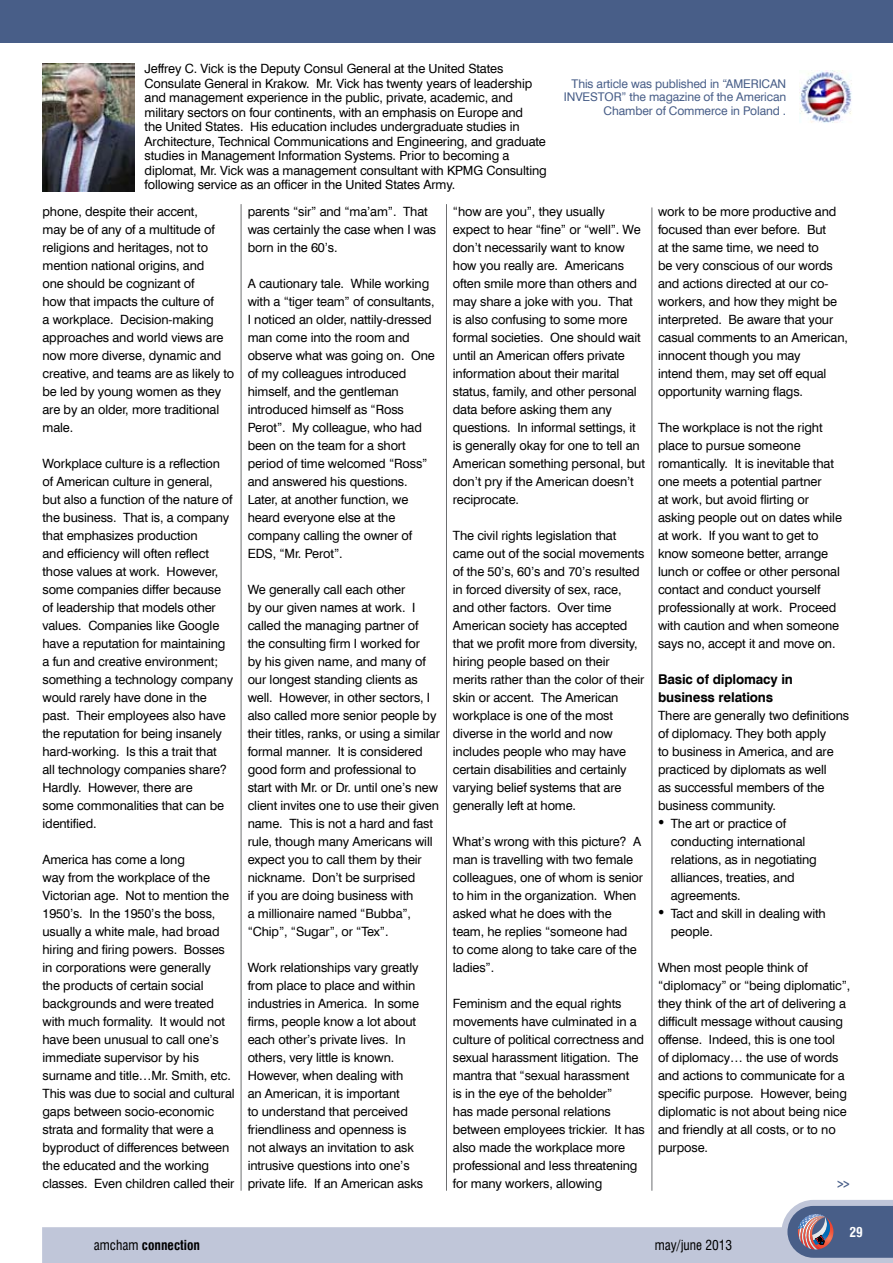
<style>
.page{position:relative;width:893px;height:1263px;background:#fff}
.page>*{position:absolute;margin:0;border:0;box-sizing:border-box;transform-origin:0 0}
.t1{font:700 13.5px/18px "Swiss 721 AT";letter-spacing:-.01em;color:#000}
.t2{font:700 condensed 13.5px "Swiss 721 AT";color:#000}
.t3{font:condensed 13.5px "Swiss 721 AT";color:#000}
.t4{font:700 condensed 13.5px "Swiss 721 AT";color:#fff}
.t5{font:12.75px/18px "Swiss 721 AT";letter-spacing:-.01em;color:#000}
.t6{font:700 12.75px "Swiss 721 AT";color:#485e88;scale:.75 1}
.t7{font:12px/13.5px "Swiss 721 AT";letter-spacing:-.01em;color:#485e88}
.s1{font-family:"Times New Roman";font-size:18px}
.s2{font-weight:400}
</style>
<div class="page">
<svg style="left:42px;top:1200px;width:851px;height:63px;fill:#c0c6d9"></svg>
<svg style="left:787px;top:1206px;width:106px;height:52px;background:#606a8d"></svg>
<hr style="left:241px;top:204px;width:1px;height:987px;background:#6d6f71">
<hr style="left:446px;top:204px;width:1px;height:987px;background:#6d6f71">
<hr style="left:652px;top:207px;width:1px;height:984px;background:#6d6f71">
<div style="left:0;top:0;width:893px;height:43px;background:#485e88"></div>
<img style="left:799px;top:70px;width:53px;height:53px">
<img style="left:43px;top:64px;width:91px;height:127px">
<p class="t5" style="left:145px;top:61px;width:404px;line-height:14.5px">Jeffrey C. Vick is the Deputy Consul General at the United States Consulate General in Krakow. Mr. Vick has twenty years of leadership and management experience in the public, private, academic, and military sectors on four continents, with an emphasis on Europe and<br>the United States. His education includes undergraduate studies in Architecture, Technical Communications and Engineering, and graduate studies in Management Information Systems. Prior to becoming a diplomat, Mr. Vick was a management consultant with KPMG Consulting following service as an officer in the United States Army.</p>
<p class="t7" style="left:564px;top:76px;width:178px;text-indent:8px">This article was published in “American<br>Investor</p>
<p class="t7" style="left:604px;top:90px;width:184px;text-align:right">” the magazine of the American<br>Chamber of Commerce in Poland .</p>
<p class="t5" style="left:43px;top:203px;width:193px">phone, despite their accent,<br>may be of any of a multitude of religions and heritages, not to mention national origins, and<br>one should be cognizant of<br>how that impacts the culture of<br>a workplace. Decision-making approaches and world views are now more diverse, dynamic and creative, and teams are as likely to be led by young women as they are by an older, more traditional male.</p>
<p class="t5" style="left:43px;top:455px;width:192px">Workplace culture is a reflection of American culture in general, but also a function of the nature of the business. That is, a company that emphasizes production<br>and efficiency will often reflect those values at work. However, some companies differ because of leadership that models other values. Companies like Google have a reputation for maintaining a fun and creative environment; something a technology company would rarely have done in the past. Their employees also have the reputation for being insanely hard-working. Is this a trait that<br>all technology companies share?<br>Hardly. However, there are<br>some commonalities that can be identified.</p>
<p class="t5" style="left:43px;top:851px;width:194px">America has come a long<br>way from the workplace of the<br>Victorian age. Not to mention the<br>1950’s. In the 1950’s the boss, usually a white male, had broad hiring and firing powers. Bosses in corporations were generally<br>the products of certain social backgrounds and were treated with much formality. It would not have been unusual to call one’s immediate supervisor by his surname and title…Mr. Smith, etc.<br>This was due to social and cultural gaps between socio-economic strata and formality that were a byproduct of differences between the educated and the working classes. Even children called their</p>
<p class="t5" style="left:248px;top:202px;width:190px">parents “sir” and “ma’am”. That was certainly the case when I was born in the 60’s.</p>
<p class="t5" style="left:248px;top:274px;width:189px">A cautionary tale. While working with a “tiger team” of consultants,<br>I noticed an older, nattily-dressed man come into the room and observe what was going on. One of my colleagues introduced himself, and the gentleman introduced himself as “Ross<br>Perot”. My colleague, who had been on the team for a short period of time welcomed “Ross” and answered his questions.<br>Later, at another function, we heard everyone else at the company calling the owner of<br>EDS, “Mr. Perot”.</p>
<p class="t5" style="left:248px;top:580px;width:194px">We generally call each other<br>by our given names at work. I called the managing partner of<br>the consulting firm I worked for<br>by his given name, and many of our longest standing clients as well. However, in other sectors, I also called more senior people by their titles, ranks, or using a similar formal manner. It is considered good form and professional to start with Mr. or Dr. until one’s new client invites one to use their given name. This is not a hard and fast rule, though many Americans will expect you to call them by their nickname. Don’t be surprised<br>if you are doing business with<br>a millionaire named “Bubba”, “Chip”, “Sugar”, or “Tex”.</p>
<p class="t5" style="left:248px;top:958px;width:177px">Work relationships vary greatly from place to place and within industries in America. In some firms, people know a lot about each other’s private lives. In others, very little is known.<br>However, when dealing with<br>an American, it is important<br>to understand that perceived friendliness and openness is not always an invitation to ask intrusive questions into one’s private life. If an American asks</p>
<p class="t5" style="left:453px;top:202px;width:194px">“how are you”, they usually expect to hear “fine” or “well”. We don’t necessarily want to know how you really are. Americans often smile more than others and may share a joke with you. That is also confusing to some more formal societies. One should wait until an American offers private information about their marital status, family, and other personal data before asking them any questions. In informal settings, it is generally okay for one to tell an<br>American something personal, but don’t pry if the American doesn’t reciprocate.</p>
<p class="t5" style="left:453px;top:526px;width:193px">The civil rights legislation that came out of the social movements of the 50’s, 60’s and 70’s resulted in forced diversity of sex, race, and other factors. Over time<br>American society has accepted that we profit more from diversity, hiring people based on their merits rather than the color of their skin or accent. The American workplace is one of the most diverse in the world and now includes people who may have certain disabilities and certainly varying belief systems that are generally left at home.</p>
<p class="t5" style="left:453px;top:832px;width:192px">What’s wrong with this picture? A man is travelling with two female colleagues, one of whom is senior to him in the organization. When asked what he does with the team, he replies “someone had<br>to come along to take care of the ladies”.</p>
<p class="t5" style="left:453px;top:994px;width:193px">Feminism and the equal rights movements have culminated in a culture of political correctness and sexual harassment litigation. The mantra that “sexual harassment<br>is in the eye of the beholder”<br>has made personal relations between employees trickier. It has also made the workplace more professional and less threatening for many workers, allowing</p>
<p class="t5" style="left:658px;top:203px;width:191px">work to be more productive and focused than ever before. But<br>at the same time, we need to<br>be very conscious of our words and actions directed at our co&shy;workers, and how they might be interpreted. Be aware that your casual comments to an American, innocent though you may<br>intend them, may set off equal opportunity warning flags.</p>
<p class="t5" style="left:658px;top:419px;width:185px">The workplace is not the right place to pursue someone romantically. It is inevitable that one meets a potential partner<br>at work, but avoid flirting or asking people out on dates while at work. If you want to get to know someone better, arrange lunch or coffee or other personal contact and conduct yourself professionally at work. Proceed with caution and when someone says no, accept it and move on.</p>
<p class="t1" style="left:658px;top:670px;width:136px">Basic of diplomacy in business relations</p>
<p class="t5" style="left:658px;top:706px;width:193px">There are generally two definitions of diplomacy. They both apply<br>to business in America, and are practiced by diplomats as well<br>as successful members of the business community.</p>
<p class="t5" style="left:671px;top:814px;width:148px;text-indent:-13px"><span class="s1">•</span> The art or practice of conducting international relations, as in negotiating alliances, treaties, and agreements.</p>
<p class="t5" style="left:671px;top:904px;width:157px;text-indent:-13px"><span class="s1">•</span> Tact and skill in dealing with people.</p>
<p class="t5" style="left:658px;top:958px;width:194px">When most people think of “diplomacy” or “being diplomatic”, they think of the art of delivering a difficult message without causing offense. Indeed, this is one tool<br>of diplomacy… the use of words and actions to communicate for a specific purpose. However, being diplomatic is not about being nice and friendly at all costs, or to no purpose.</p>
<p class="t6" style="left:836px;top:1176px;width:20px">&gt;&gt;</p>
<p class="t2" style="left:94px;top:1237px;width:108px"><span class="s2">amcham</span> connection</p>
<p class="t3" style="left:655px;top:1237px;width:79px">may/june 2013</p>
<p class="t4" style="left:849px;top:1224px;width:15px">29</p>
</div>
